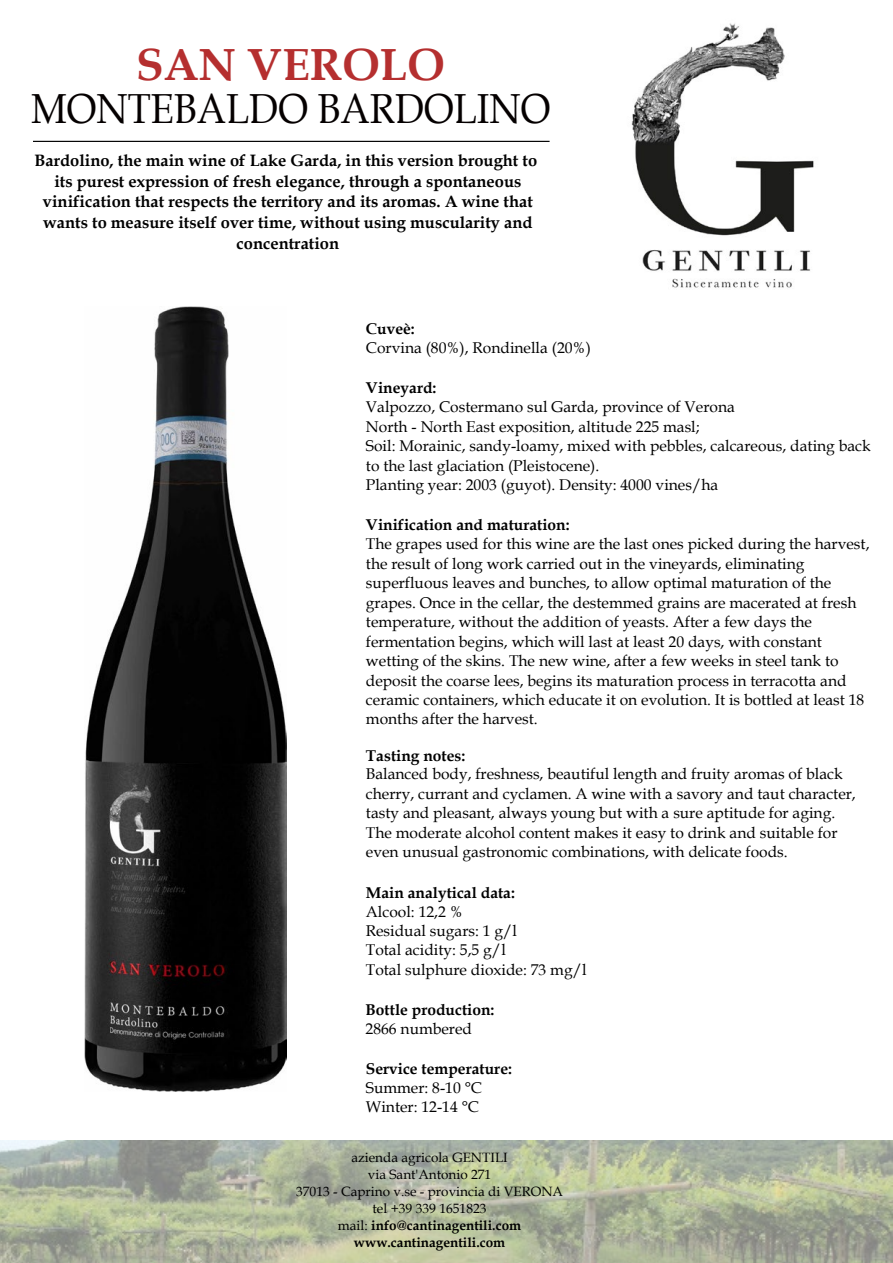
<style>
.page{position:relative;width:893px;height:1263px;background:#fff}
.page>*{position:absolute;margin:0;border:0;box-sizing:border-box;transform-origin:0 0}
.t1{font:700 45px "Book Antiqua";color:#b52f2f}
.t2{font:42px "Book Antiqua";color:#050000;scale:.9 1}
.t3{font:700 16.5px/20.7px "Book Antiqua";color:#000;text-align:center}
.t4{font:15.6px/19.5px "Book Antiqua";color:#000}
.t5{font:700 15.6px "Book Antiqua";color:#000}
.t6{font:13.5px/17px "Book Antiqua";color:#000;text-align:center}
.s1{font-weight:700}
</style>
<div class="page">
<hr style="left:33px;top:141px;width:517px;height:1px;background:#000">
<img style="left:0;top:1140px;width:892px;height:123px">
<img style="left:631px;top:23px;width:183px;height:265px">
<img style="left:84px;top:306px;width:202px;height:785px">
<h1 class="t1" style="left:136px;top:34px;width:310px">SAN VEROLO</h1>
<h2 class="t2" style="left:31px;top:80px;width:579px">MONTEBALDO BARDOLINO</h2>
<p class="t3" style="left:34px;top:150px;width:504px">Bardolino, the main wine of Lake Garda, in this version brought to its purest expression of fresh elegance, through a spontaneous vinification that respects the territory and its aromas. A wine that wants to measure itself over time, without using muscularity and concentration</p>
<p class="t5" style="left:366px;top:318px;width:50px">Cuveè:</p>
<p class="t4" style="left:366px;top:338px;width:226px">Corvina (80%), Rondinella (20%)</p>
<p class="t5" style="left:366px;top:377px;width:72px">Vineyard:</p>
<p class="t4" style="left:366px;top:397px;width:506px">Valpozzo, Costermano sul Garda, province of Verona<br>North - North East exposition, altitude 225 masl;<br>Soil: Morainic, sandy-loamy, mixed with pebbles, calcareous, dating back to the last glaciation (Pleistocene).<br>Planting year: 2003 (guyot). Density: 4000 vines/ha</p>
<p class="t5" style="left:366px;top:514px;width:205px">Vinification and maturation:</p>
<p class="t4" style="left:366px;top:534px;width:505px">The grapes used for this wine are the last ones picked during the harvest, the result of long work carried out in the vineyards, eliminating superfluous leaves and bunches, to allow optimal maturation of the grapes. Once in the cellar, the destemmed grains are macerated at fresh temperature, without the addition of yeasts. After a few days the fermentation begins, which will last at least 20 days, with constant wetting of the skins. The new wine, after a few weeks in steel tank to deposit the coarse lees, begins its maturation process in terracotta and ceramic containers, which educate it on evolution. It is bottled at least 18 months after the harvest.</p>
<p class="t5" style="left:366px;top:745px;width:101px">Tasting notes:</p>
<p class="t4" style="left:366px;top:764px;width:491px">Balanced body, freshness, beautiful length and fruity aromas of black cherry, currant and cyclamen. A wine with a savory and taut character, tasty and pleasant, always young but with a sure aptitude for aging.<br>The moderate alcohol content makes it easy to drink and suitable for even unusual gastronomic combinations, with delicate foods.</p>
<p class="t5" style="left:366px;top:882px;width:151px">Main analytical data:</p>
<p class="t4" style="left:366px;top:901px;width:222px">Alcool: 12,2 %<br>Residual sugars: 1 g/l<br>Total acidity: 5,5 g/l<br>Total sulphure dioxide: 73 mg/l</p>
<p class="t5" style="left:366px;top:999px;width:130px">Bottle production:</p>
<p class="t4" style="left:366px;top:1019px;width:108px">2866 numbered</p>
<p class="t5" style="left:366px;top:1058px;width:148px">Service temperature:</p>
<p class="t4" style="left:366px;top:1077px;width:118px">Summer: 8-10 °C<br>Winter: 12-14 °C</p>
<p class="t6" style="left:296px;top:1149px;width:268px">azienda agricola GENTILI<br>via Sant'Antonio 271<br>37013 - Caprino v.se - provincia di VERONA tel +39 339 1651823<br>mail: <span class="s1">info@cantinagentili.com www.cantinagentili.com</span></p>
</div>
